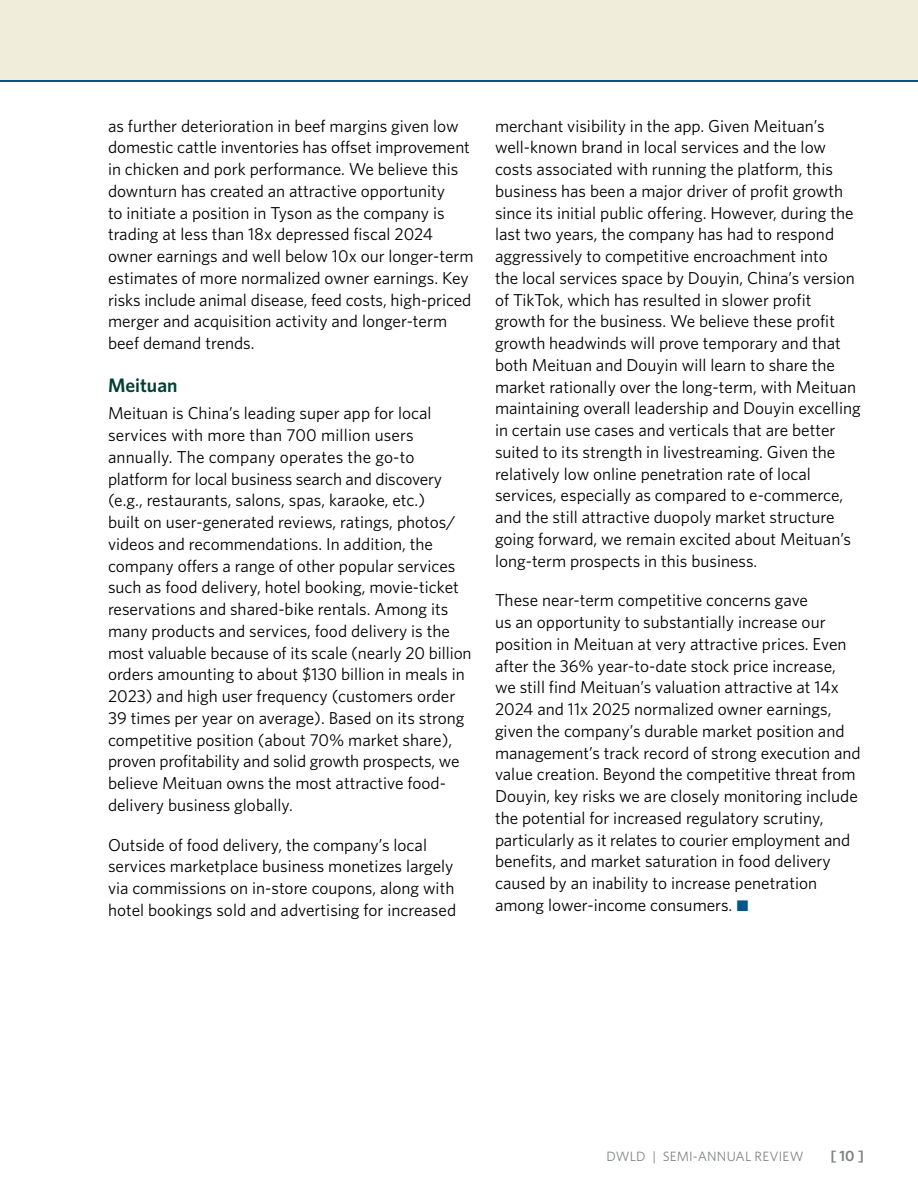
<style>
.page{position:relative;width:918px;height:1188px;background:#fff}
.page>*{position:absolute;margin:0;border:0;box-sizing:border-box;transform-origin:0 0}
.t1{font:600 19.5px "Whitney";color:#004133}
.Body{font:17.25px/21.8px "Whitney";color:#000}
.t2{font:600 15px "Whitney";color:#808285}
.t3{font:13.5px "Whitney";letter-spacing:.01em;color:#808285}
.s1{font-family:"Mercury Text G1";color:#005689}
</style>
<div class="page">
<div style="left:0;top:0;width:918px;height:80px;background:#f0eedb"></div>
<hr style="left:0;top:80px;width:918px;height:2px;background:#005689">
<p class="Body" style="left:108px;top:114px;width:367px">as further deterioration in beef margins given low domestic cattle inventories has offset improvement in chicken and pork performance. We believe this downturn has created an attractive opportunity<br>to initiate a position in Tyson as the company is trading at less than 18x depressed fiscal 2024 owner earnings and well below 10x our longer-term estimates of more normalized owner earnings. Key risks include animal disease, feed costs, high-priced merger and acquisition activity and longer-term beef demand trends.</p>
<h2 class="t1" style="left:108px;top:372px;width:71px">Meituan</h2>
<p class="Body" style="left:108px;top:402px;width:365px">Meituan is China’s leading super app for local services with more than 700 million users annually. The company operates the go-to platform for local business search and discovery (e.g., restaurants, salons, spas, karaoke, etc.)<br>built on user-generated reviews, ratings, photos/ videos and recommendations. In addition, the company offers a range of other popular services such as food delivery, hotel booking, movie-ticket reservations and shared-bike rentals. Among its many products and services, food delivery is the most valuable because of its scale (nearly 20 billion orders amounting to about $130 billion in meals in 2023) and high user frequency (customers order 39 times per year on average). Based on its strong competitive position (about 70% market share), proven profitability and solid growth prospects, we believe Meituan owns the most attractive food&shy;delivery business globally.</p>
<p class="Body" style="left:108px;top:833px;width:350px">Outside of food delivery, the company’s local services marketplace business monetizes largely via commissions on in-store coupons, along with hotel bookings sold and advertising for increased</p>
<p class="Body" style="left:495px;top:114px;width:367px">merchant visibility in the app. Given Meituan’s well-known brand in local services and the low costs associated with running the platform, this business has been a major driver of profit growth since its initial public offering. However, during the last two years, the company has had to respond aggressively to competitive encroachment into<br>the local services space by Douyin, China’s version of TikTok, which has resulted in slower profit growth for the business. We believe these profit growth headwinds will prove temporary and that both Meituan and Douyin will learn to share the market rationally over the long-term, with Meituan maintaining overall leadership and Douyin excelling in certain use cases and verticals that are better suited to its strength in livestreaming. Given the relatively low online penetration rate of local services, especially as compared to e-commerce, and the still attractive duopoly market structure going forward, we remain excited about Meituan’s long-term prospects in this business.</p>
<p class="Body" style="left:495px;top:589px;width:367px">These near-term competitive concerns gave<br>us an opportunity to substantially increase our position in Meituan at very attractive prices. Even after the 36% year-to-date stock price increase, we still find Meituan’s valuation attractive at 14x 2024 and 11x 2025 normalized owner earnings, given the company’s durable market position and management’s track record of strong execution and value creation. Beyond the competitive threat from Douyin, key risks we are closely monitoring include the potential for increased regulatory scrutiny, particularly as it relates to courier employment and benefits, and market saturation in food delivery caused by an inability to increase penetration among lower-income consumers. <span class="s1">•</span></p>
<p class="t3" style="left:606px;top:1147px;width:199px">DWLD | SEMI-ANNUAL REVIEW</p>
<p class="t2" style="left:831px;top:1146px;width:35px">[ 10 ]</p>
</div>
